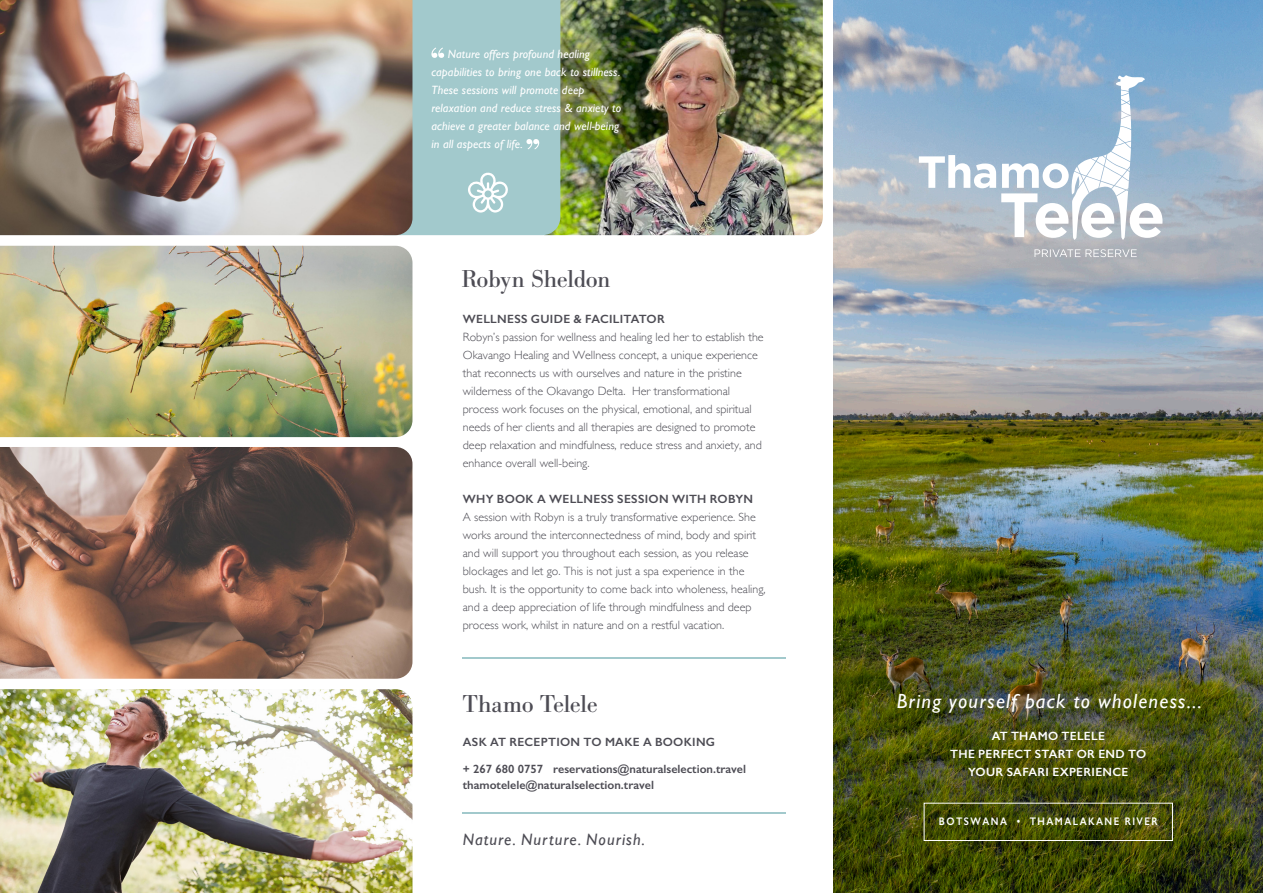
<style>
.page{position:relative;width:1263px;height:893px;background:#fff}
.page>*{position:absolute;margin:0;border:0;box-sizing:border-box;transform-origin:0 0}
.t1{font:24px "Bodoni BE";letter-spacing:-.01em;color:#4d4c54}
.t2{font:italic 20.55px "Gill Sans";letter-spacing:.06em;color:#fff}
.t3{font:italic 16.5px "Gill Sans";letter-spacing:.06em;color:#4d4c54}
.t4{font:300 12px/18px "Gill Sans";color:#4d4c54}
.t5{font:italic 12px/18px "Gill Sans";letter-spacing:.01em;color:#fff}
.t6{font:600 12px "Gill Sans";letter-spacing:.025em;color:#4d4c54}
.t7{font:600 12px "Gill Sans";color:#4d4c54}
.t8{font:600 12px/18px "Gill Sans";letter-spacing:.025em;color:#fff;text-align:center}
.t9{font:600 10.95px "Gill Sans";letter-spacing:.15em;color:#fff;scale:.87 1}
</style>
<div class="page">
<img style="left:560px;top:0;width:263px;height:235px">
<div style="left:412px;top:0;width:148px;height:235px;background:#a2c9cc"></div>
<hr style="left:462px;top:657px;width:323px;height:1px;background:#a2c9cc">
<img style="left:833px;top:0;width:430px;height:893px">
<img style="left:0;top:246px;width:412px;height:191px">
<img style="left:0;top:447px;width:412px;height:232px">
<img style="left:0;top:689px;width:412px;height:204px">
<hr style="left:462px;top:813px;width:323px;height:1px;background:#a2c9cc">
<div style="left:924px;top:803px;width:249px;height:38px;border:1px solid #fff"></div>
<svg style="left:468px;top:172px;width:41px;height:41px"></svg>
<svg style="left:431px;top:48px;width:13px;height:10px"></svg>
<svg style="left:526px;top:139px;width:13px;height:10px"></svg>
<svg style="left:919px;top:75px;width:243px;height:165px"></svg>
<svg style="left:1034px;top:249px;width:103px;height:8px"></svg>
<img style="left:0;top:0;width:412px;height:235px">
<p class="t5" style="left:431px;top:45px;width:191px;text-indent:16px">Nature offers profound healing capabilities to bring one back to stillness.<br>These sessions will promote deep relaxation and reduce stress &amp; anxiety to achieve a greater balance and well-being in all aspects of life.</p>
<p class="t1" style="left:461px;top:265px;width:151px">Robyn Sheldon</p>
<p class="t6" style="left:463px;top:311px;width:203px">WELLNESS GUIDE &amp; FACILITATOR</p>
<p class="t4" style="left:463px;top:327px;width:302px">Robyn’s passion for wellness and healing led her to establish the Okavango Healing and Wellness concept, a unique experience that reconnects us with ourselves and nature in the pristine wilderness of the Okavango Delta. Her transformational process work focuses on the physical, emotional, and spiritual needs of her clients and all therapies are designed to promote deep relaxation and mindfulness, reduce stress and anxiety, and enhance overall well-being.</p>
<p class="t6" style="left:463px;top:491px;width:292px">WHY BOOK A WELLNESS SESSION WITH ROBYN</p>
<p class="t4" style="left:463px;top:507px;width:304px">A session with Robyn is a truly transformative experience. She works around the interconnectedness of mind, body and spirit and will support you throughout each session, as you release blockages and let go. This is not just a spa experience in the bush. It is the opportunity to come back into wholeness, healing, and a deep appreciation of life through mindfulness and deep process work, whilst in nature and on a restful vacation.</p>
<p class="t1" style="left:463px;top:690px;width:136px">Thamo Telele</p>
<p class="t6" style="left:463px;top:734px;width:254px">ASK AT RECEPTION TO MAKE A BOOKING</p>
<p class="t7" style="left:463px;top:761px;width:285px">+ 267 680 0757 reservations@naturalselection.travel</p>
<p class="t7" style="left:463px;top:778px;width:193px">thamotelele@naturalselection.travel</p>
<p class="t3" style="left:463px;top:830px;width:184px">Nature. Nurture. Nourish.</p>
<p class="t2" style="left:897px;top:689px;width:307px">Bring yourself back to wholeness...</p>
<p class="t8" style="left:992px;top:727px;width:115px">AT THAMO TELELE</p>
<p class="t8" style="left:950px;top:745px;width:197px">THE PERFECT START OR END TO<br>YOUR SAFARI EXPERIENCE</p>
<p class="t9" style="left:939px;top:815px;width:253px">BOTSWANA • THAMALAKANE RIVER</p>
</div>
